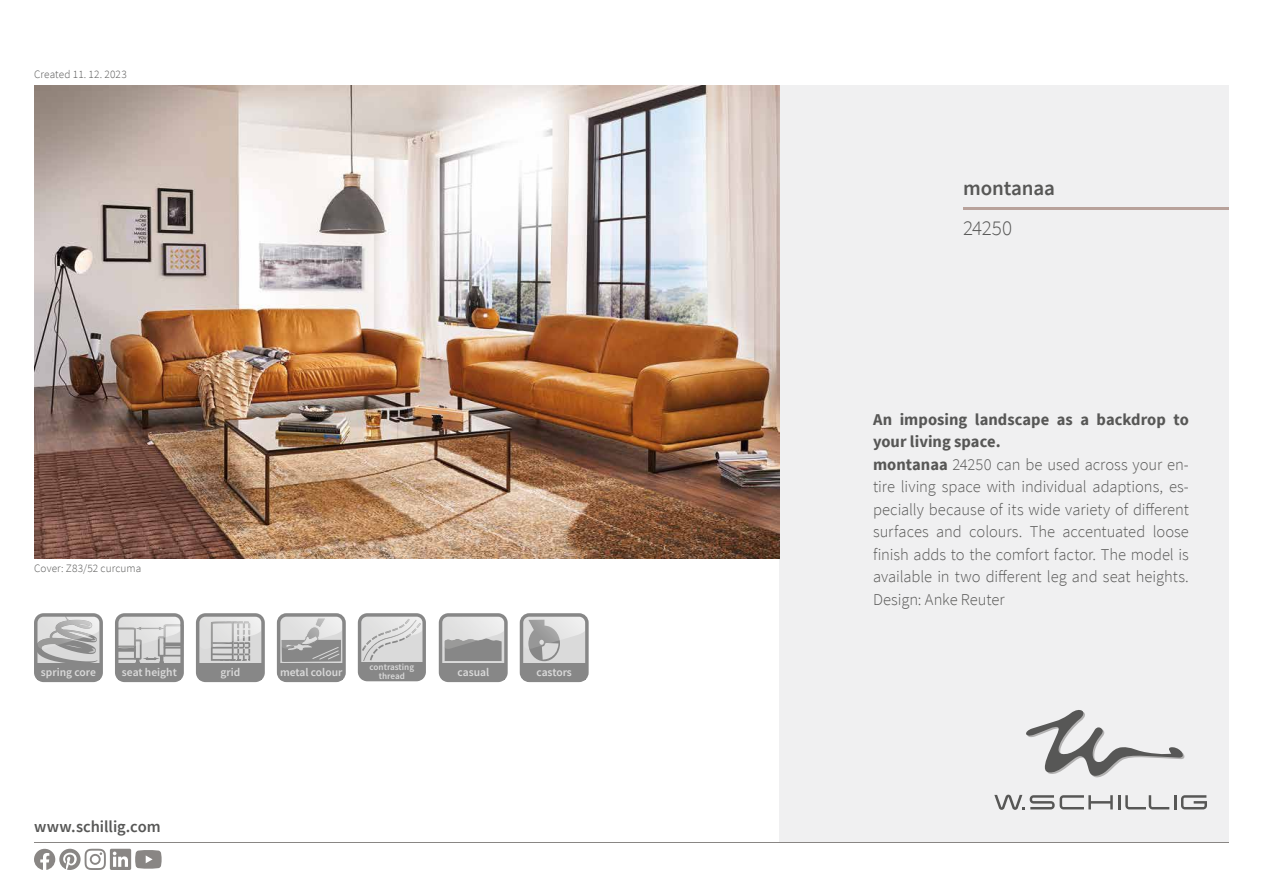
<style>
.page{position:relative;width:1263px;height:893px;background:#fff}
.page>*{position:absolute;margin:0;border:0;box-sizing:border-box;transform-origin:0 0}
.t1{font:600 21px "Source Sans Pro";letter-spacing:-.005em;color:#575756}
.t2{font:300 21px "Source Sans Pro";letter-spacing:-.015em;color:#575756}
.t3{font:300 16.5px/22.5px "Source Sans Pro";letter-spacing:-.005em;color:#575756}
.t4{font:600 16.5px "Source Sans Pro";letter-spacing:-.005em;color:#575756}
.t5{font:600 11.55px "Source Sans Pro";color:#dadada}
.t6{font:300 11.25px "Source Sans Pro";letter-spacing:.01em;color:#575756}
.t7{font:600 9.15px/9.1px "Source Sans Pro";color:#dadada;text-align:center}
.s1{font-weight:700}
</style>
<div class="page">
<div style="left:780px;top:85px;width:449px;height:757px;background:#f0f0f1"></div>
<hr style="left:34px;top:842px;width:1195px;height:1px;background:#898684">
<hr style="left:963px;top:207px;width:266px;height:3px;background:#b8a29b">
<svg style="left:1026px;top:710px;width:159px;height:68px"></svg>
<svg style="left:994px;top:795px;width:213px;height:15px"></svg>
<svg style="left:34px;top:849px;width:128px;height:21px"></svg>
<img style="left:34px;top:85px;width:746px;height:473px">
<svg style="left:115px;top:613px;width:69px;height:69px"></svg>
<div style="left:280px;top:663px;width:63px;height:16px;background:#878787"></div>
<svg style="left:281px;top:617px;width:61px;height:46px"></svg>
<div style="left:277px;top:613px;width:69px;height:69px;border:3px solid #878787;border-radius:8px"></div>
<svg style="left:34px;top:613px;width:69px;height:69px"></svg>
<div style="left:37px;top:663px;width:63px;height:16px;background:#878787"></div>
<svg style="left:196px;top:613px;width:69px;height:69px"></svg>
<svg style="left:358px;top:613px;width:68px;height:68px"></svg>
<div style="left:361px;top:663px;width:62px;height:16px;background:#878787"></div>
<div style="left:521px;top:615px;width:66px;height:65px;background:#dadada;border-radius:8px"></div>
<div style="left:523px;top:663px;width:62px;height:16px;background:#878787"></div>
<svg style="left:524px;top:617px;width:61px;height:43px"></svg>
<div style="left:520px;top:613px;width:69px;height:69px;border:3px solid #878787;border-radius:8px"></div>
<svg style="left:439px;top:613px;width:69px;height:69px"></svg>
<div style="left:442px;top:663px;width:62px;height:16px;background:#878787"></div>
<p class="t6" style="left:34px;top:67px;width:94px">Created 11. 12. 2023</p>
<p class="t6" style="left:34px;top:561px;width:109px">Cover: Z83/52 curcuma</p>
<p class="t5" style="left:41px;top:665px;width:57px">spring core</p>
<p class="t5" style="left:122px;top:665px;width:56px">seat height</p>
<p class="t5" style="left:220px;top:665px;width:21px">grid</p>
<p class="t5" style="left:280px;top:665px;width:64px">metal colour</p>
<p class="t7" style="left:370px;top:663px;width:46px">contrasting thread</p>
<p class="t5" style="left:457px;top:665px;width:33px">casual</p>
<p class="t5" style="left:536px;top:665px;width:37px">castors</p>
<p class="t4" style="left:34px;top:816px;width:128px">www.schillig.com</p>
<p class="t1" style="left:963px;top:175px;width:93px">montanaa</p>
<p class="t2" style="left:963px;top:215px;width:51px">24250</p>
<p class="t3" style="left:873px;top:408px;width:317px"><span class="s1">An imposing landscape as a backdrop to your living space.<br>montanaa</span> 24250 can be used across your en&shy;tire living space with individual adaptions, es&shy;pecially because of its wide variety of different surfaces and colours. The accentuated loose finish adds to the comfort factor. The model is available in two different leg and seat heights.<br>Design: Anke Reuter</p>
</div>
